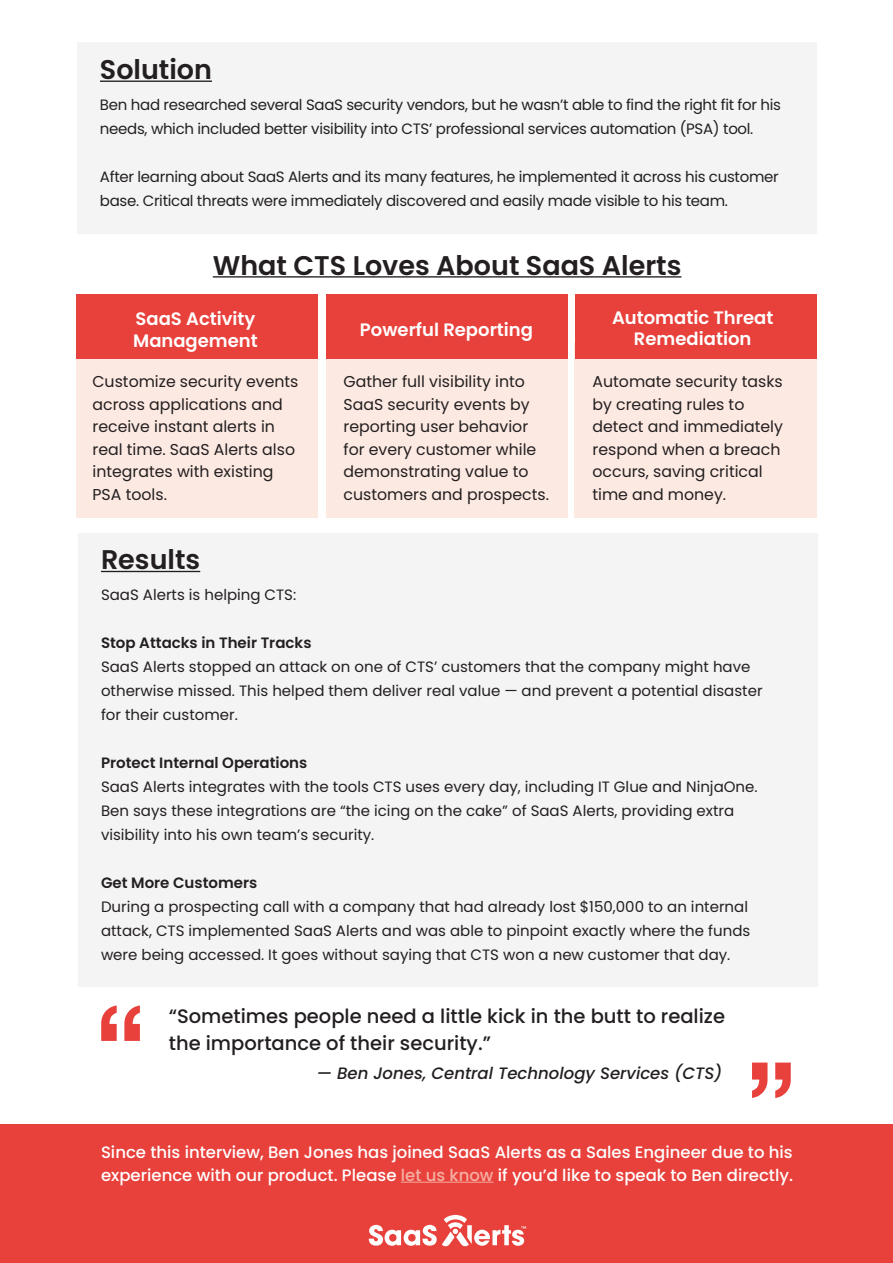
<style>
.page{position:relative;width:893px;height:1263px;background:#fff}
.page>*{position:absolute;margin:0;border:0;box-sizing:border-box;transform-origin:0 0}
.t1{font:600 27px "Poppins";color:#231f20}
.t2{font:500 19.5px/27px "Poppins";color:#231f20}
.t3{font:600 18px/21.6px "Poppins";color:#fff}
.t4{font:18px "Poppins";color:#fff}
.t5{font:500 16.5px/22.5px "Poppins";color:#fff}
.t6{font:italic 500 16.5px "Poppins";color:#231f20}
.t7{font:15.75px/22.5px "Poppins";color:#231f20}
.t8{font:15px/24px "Poppins";color:#231f20}
.t9{font:15px/24px "Poppins";letter-spacing:-.02em;color:#231f20}
.t10{font:600 15px "Poppins";color:#231f20}
.s1{color:#f6afa2}
</style>
<div class="page">
<div style="left:77px;top:43px;width:739px;height:191px;background:#f4f4f4"></div>
<hr style="left:100px;top:81px;width:112px;height:1px;background:#231f20">
<div style="left:77px;top:342px;width:241px;height:175px;background:#fce9e2"></div>
<div style="left:326px;top:342px;width:241px;height:175px;background:#fce9e2"></div>
<div style="left:574px;top:342px;width:243px;height:175px;background:#fce9e2"></div>
<div style="left:77px;top:294px;width:241px;height:65px;background:#e8403b"></div>
<hr style="left:213px;top:276px;width:468px;height:2px;background:#231f20">
<div style="left:326px;top:294px;width:242px;height:65px;background:#e8403b"></div>
<div style="left:575px;top:294px;width:241px;height:65px;background:#e8403b"></div>
<div style="left:78px;top:533px;width:739px;height:453px;background:#f4f4f4"></div>
<hr style="left:101px;top:571px;width:99px;height:1px;background:#231f20">
<svg style="left:101px;top:1005px;width:39px;height:36px"></svg>
<svg style="left:752px;top:1062px;width:39px;height:36px"></svg>
<div style="left:0;top:1125px;width:893px;height:138px;background:#e8403b"></div>
<hr style="left:401px;top:1182px;width:93px;height:1px;background:#f6afa2">
<svg style="left:369px;top:1215px;width:157px;height:31px"></svg>
<h1 class="t1" style="left:100px;top:54px;width:114px">Solution</h1>
<p class="t9" style="left:100px;top:93px;width:683px">Ben had researched several SaaS security vendors, but he wasn’t able to find the right fit for his needs, which included better visibility into CTS’ professional services automation (PSA) tool.</p>
<p class="t9" style="left:100px;top:165px;width:680px">After learning about SaaS Alerts and its many features, he implemented it across his customer base. Critical threats were immediately discovered and easily made visible to his team.</p>
<h1 class="t1" style="left:213px;top:250px;width:470px">What CTS Loves About SaaS Alerts</h1>
<p class="t3" style="left:133px;top:308px;width:126px">SaaS Activity<br>Management</p>
<p class="t7" style="left:92px;top:371px;width:207px">Customize security events across applications and receive instant alerts in real time. SaaS Alerts also integrates with existing<br>PSA tools.</p>
<p class="t3" style="left:360px;top:319px;width:175px">Powerful Reporting</p>
<p class="t7" style="left:343px;top:371px;width:207px">Gather full visibility into<br>SaaS security events by reporting user behavior for every customer while demonstrating value to customers and prospects.</p>
<p class="t3" style="left:612px;top:307px;width:163px;text-align:center">Automatic Threat<br>Remediation</p>
<p class="t7" style="left:592px;top:371px;width:192px">Automate security tasks by creating rules to detect and immediately respond when a breach occurs, saving critical time and money.</p>
<p class="t4" style="left:653px;top:327px;width:191px">Lit ullupturit, ut quiae.</p>
<h1 class="t1" style="left:101px;top:544px;width:101px">Results</h1>
<p class="t8" style="left:101px;top:583px;width:197px">SaaS Alerts is helping CTS:</p>
<p class="t10" style="left:101px;top:634px;width:212px">Stop Attacks in Their Tracks</p>
<p class="t8" style="left:101px;top:655px;width:663px">SaaS Alerts stopped an attack on one of CTS’ customers that the company might have otherwise missed. This helped them deliver real value — and prevent a potential disaster for their customer.</p>
<p class="t10" style="left:101px;top:754px;width:208px">Protect Internal Operations</p>
<p class="t8" style="left:101px;top:775px;width:658px">SaaS Alerts integrates with the tools CTS uses every day, including IT Glue and NinjaOne.<br>Ben says these integrations are “the icing on the cake” of SaaS Alerts, providing extra visibility into his own team’s security.</p>
<p class="t10" style="left:101px;top:874px;width:158px">Get More Customers</p>
<p class="t8" style="left:101px;top:895px;width:651px">During a prospecting call with a company that had already lost $150,000 to an internal attack, CTS implemented SaaS Alerts and was able to pinpoint exactly where the funds were being accessed. It goes without saying that CTS won a new customer that day.</p>
<h2 class="t2" style="left:169px;top:1002px;width:558px">“Sometimes people need a little kick in the butt to realize the importance of their security.”</h2>
<p class="t6" style="left:317px;top:1063px;width:407px">— Ben Jones, Central Technology Services (CTS)</p>
<p class="t5" style="left:101px;top:1141px;width:693px">Since this interview, Ben Jones has joined SaaS Alerts as a Sales Engineer due to his experience with our product. Please <span class="s1">let us know</span> if you’d like to speak to Ben directly.</p>
</div>
